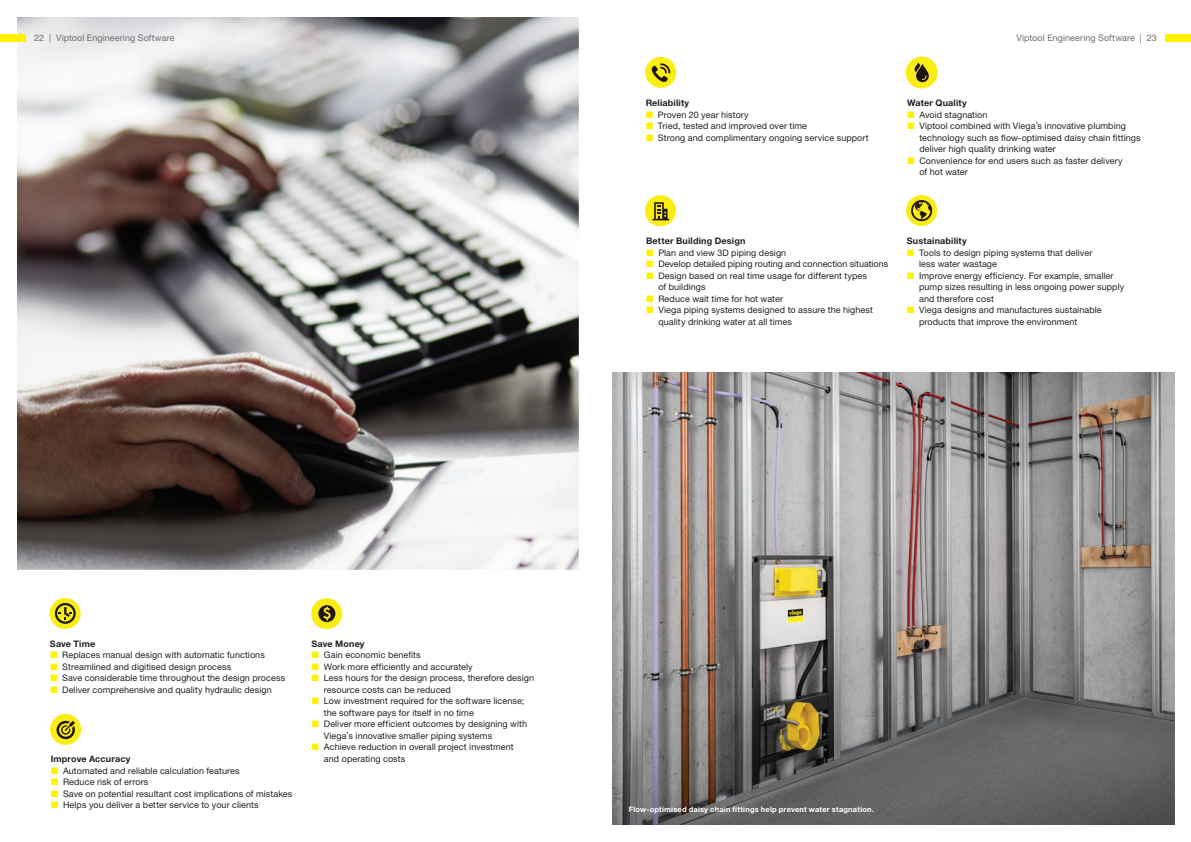
<style>
.page{position:relative;width:1191px;height:842px;background:#fff}
.page>*{position:absolute;margin:0;border:0;box-sizing:border-box;transform-origin:0 0}
.t1{font:9px/11.5px "M Ying Hei PR Cfor Viega W4";letter-spacing:.01em;color:#231f20}
.t2{font:9px "M Ying Hei PR Cfor Viega W7";letter-spacing:.02em;color:#231f20}
.t3{font:9px "M Ying Hei PR Cfor Viega W4";letter-spacing:.01em;color:#6c6d70}
.t4{font:7.5px "M Ying Hei PR Cfor Viega W7";letter-spacing:.025em;color:#fff}
.s1{color:#fff101}
</style>
<div class="page">
<img style="left:17px;top:17px;width:562px;height:553px">
<svg style="left:311px;top:598px;width:32px;height:32px"></svg>
<svg style="left:50px;top:713px;width:32px;height:32px"></svg>
<div style="left:50px;top:598px;width:31px;height:31px;background:#f9ed13;border-radius:50%"></div>
<svg style="left:55px;top:603px;width:21px;height:21px"></svg>
<div style="left:645px;top:195px;width:31px;height:31px;background:#f9ed13;border-radius:50%"></div>
<svg style="left:652px;top:202px;width:17px;height:18px"></svg>
<svg style="left:905px;top:57px;width:32px;height:31px"></svg>
<img style="left:612px;top:373px;width:562px;height:451px">
<div style="left:645px;top:57px;width:31px;height:31px;background:#f9ed13;border-radius:50%"></div>
<svg style="left:651px;top:63px;width:19px;height:19px"></svg>
<svg style="left:906px;top:195px;width:32px;height:31px"></svg>
<div style="left:1165px;top:34px;width:26px;height:7px;background:#fff101"></div>
<div style="left:0;top:34px;width:26px;height:7px;background:#fff101"></div>
<p class="t3" style="left:34px;top:32px;width:142px">22 | Viptool Engineering Software</p>
<p class="t3" style="left:1016px;top:32px;width:142px">Viptool Engineering Software | 23</p>
<p class="t2" style="left:645px;top:98px;width:45px">Reliability</p>
<p class="t1" style="left:646px;top:109px;width:104px"><span class="s1">■</span> Proven 20 year history</p>
<p class="t1" style="left:646px;top:120px;width:162px"><span class="s1">■</span> Tried, tested and improved over time</p>
<p class="t1" style="left:646px;top:132px;width:224px"><span class="s1">■</span> Strong and complimentary ongoing service support</p>
<p class="t2" style="left:907px;top:98px;width:61px">Water Quality</p>
<p class="t1" style="left:907px;top:109px;width:81px"><span class="s1">■</span> Avoid stagnation</p>
<p class="t1" style="left:919px;top:120px;width:223px;text-indent:-12px"><span class="s1">■</span> Viptool combined with Viega’s innovative plumbing technology such as flow-optimised daisy chain fittings deliver high quality drinking water</p>
<p class="t1" style="left:919px;top:155px;width:205px;text-indent:-12px"><span class="s1">■</span> Convenience for end users such as faster delivery of hot water</p>
<p class="t2" style="left:646px;top:236px;width:101px">Better Building Design</p>
<p class="t1" style="left:646px;top:247px;width:141px"><span class="s1">■</span> Plan and view 3D piping design</p>
<p class="t1" style="left:646px;top:258px;width:243px"><span class="s1">■</span> Develop detailed piping routing and connection situations</p>
<p class="t1" style="left:658px;top:270px;width:210px;text-indent:-12px"><span class="s1">■</span> Design based on real time usage for different types of buildings</p>
<p class="t1" style="left:646px;top:293px;width:138px"><span class="s1">■</span> Reduce wait time for hot water</p>
<p class="t1" style="left:658px;top:304px;width:216px;text-indent:-12px"><span class="s1">■</span> Viega piping systems designed to assure the highest quality drinking water at all times</p>
<p class="t2" style="left:907px;top:236px;width:62px">Sustainability</p>
<p class="t1" style="left:919px;top:247px;width:175px;text-indent:-12px"><span class="s1">■</span> Tools to design piping systems that deliver less water wastage</p>
<p class="t1" style="left:919px;top:270px;width:207px;text-indent:-12px"><span class="s1">■</span> Improve energy efficiency. For example, smaller pump sizes resulting in less ongoing power supply and therefore cost</p>
<p class="t1" style="left:919px;top:304px;width:184px;text-indent:-12px"><span class="s1">■</span> Viega designs and manufactures sustainable products that improve the environment</p>
<p class="t2" style="left:50px;top:638px;width:47px">Save Time</p>
<p class="t1" style="left:50px;top:649px;width:216px"><span class="s1">■</span> Replaces manual design with automatic functions</p>
<p class="t1" style="left:50px;top:661px;width:183px"><span class="s1">■</span> Streamlined and digitised design process</p>
<p class="t1" style="left:50px;top:672px;width:236px"><span class="s1">■</span> Save considerable time throughout the design process</p>
<p class="t1" style="left:50px;top:684px;width:223px"><span class="s1">■</span> Deliver comprehensive and quality hydraulic design</p>
<p class="t2" style="left:51px;top:753px;width:81px">Improve Accuracy</p>
<p class="t1" style="left:51px;top:764px;width:190px"><span class="s1">■</span> Automated and reliable calculation features</p>
<p class="t1" style="left:51px;top:776px;width:99px"><span class="s1">■</span> Reduce risk of errors</p>
<p class="t1" style="left:51px;top:787px;width:243px"><span class="s1">■</span> Save on potential resultant cost implications of mistakes</p>
<p class="t1" style="left:51px;top:799px;width:209px"><span class="s1">■</span> Helps you deliver a better service to your clients</p>
<p class="t2" style="left:312px;top:638px;width:54px">Save Money</p>
<p class="t1" style="left:312px;top:649px;width:110px"><span class="s1">■</span> Gain economic benefits</p>
<p class="t1" style="left:312px;top:661px;width:162px"><span class="s1">■</span> Work more efficiently and accurately</p>
<p class="t1" style="left:324px;top:672px;width:212px;text-indent:-12px"><span class="s1">■</span> Less hours for the design process, therefore design resource costs can be reduced</p>
<p class="t1" style="left:324px;top:695px;width:202px;text-indent:-12px"><span class="s1">■</span> Low investment required for the software license; the software pays for itself in no time</p>
<p class="t1" style="left:324px;top:718px;width:205px;text-indent:-12px"><span class="s1">■</span> Deliver more efficient outcomes by designing with<br>Viega’s innovative smaller piping systems</p>
<p class="t1" style="left:324px;top:741px;width:191px;text-indent:-12px"><span class="s1">■</span> Achieve reduction in overall project investment and operating costs</p>
<p class="t4" style="left:629px;top:804px;width:246px">Flow-optimised daisy chain fittings help prevent water stagnation.</p>
</div>
